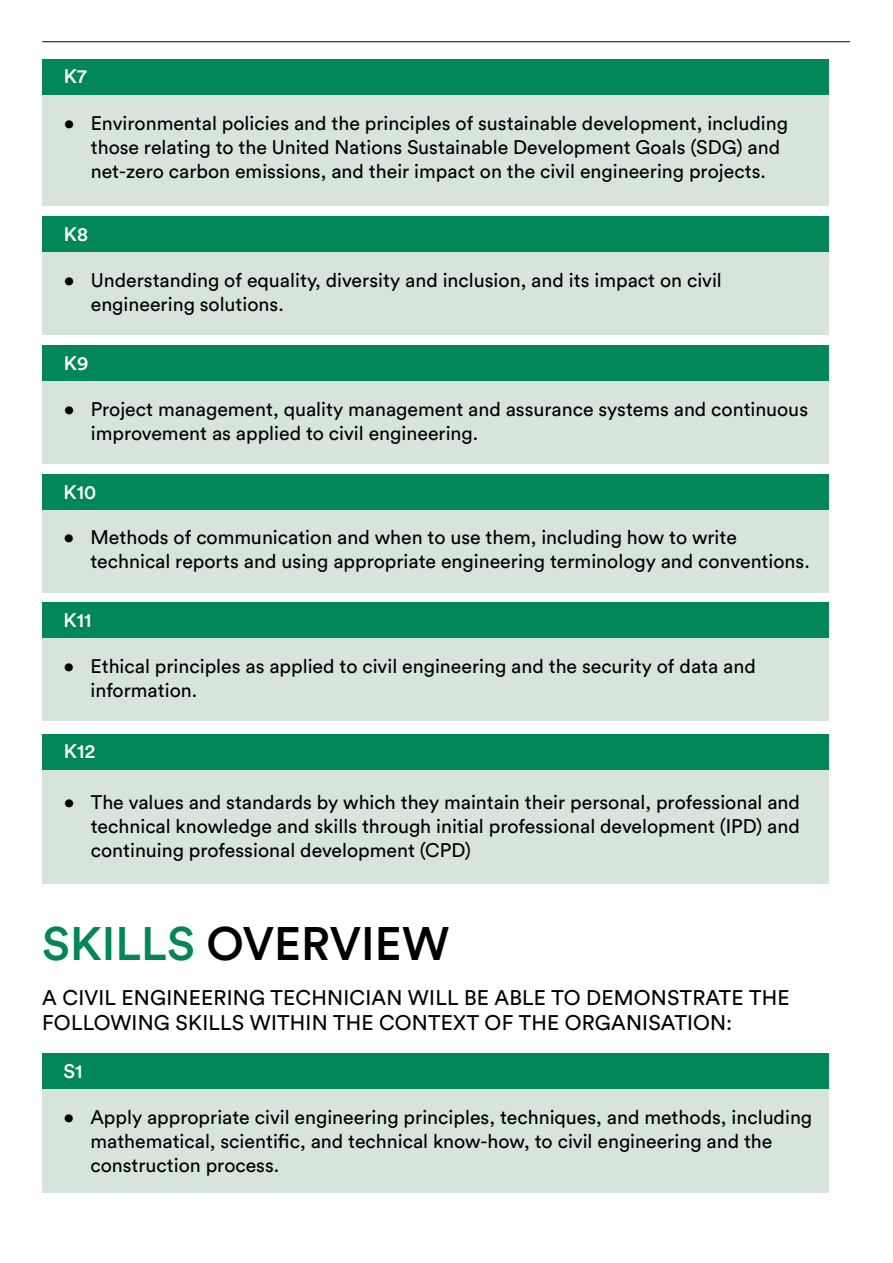
<style>
.page{position:relative;width:893px;height:1263px;background:#fff}
.page>*{position:absolute;margin:0;border:0;box-sizing:border-box;transform-origin:0 0}
.t1{font:500 46.5px "Circular Std";color:#000}
.t2{font:21px/25.2px "Circular Std";letter-spacing:.01em;color:#000}
.t3{font:19.5px/24px "Circular Std";color:#000}
.t4{font:500 19.5px "Circular Std";color:#fff}
.s1{color:#008659}
</style>
<div class="page">
<hr style="left:42px;top:41px;width:808px;height:1px;background:#000">
<div style="left:43px;top:59px;width:786px;height:36px;background:#008659"></div>
<div style="left:43px;top:95px;width:786px;height:111px;background:#d6e4dc"></div>
<div style="left:42px;top:1053px;width:787px;height:37px;background:#008659"></div>
<div style="left:42px;top:1090px;width:787px;height:103px;background:#d6e4dc"></div>
<div style="left:43px;top:216px;width:786px;height:36px;background:#008659"></div>
<div style="left:43px;top:252px;width:786px;height:82px;background:#d6e4dc"></div>
<div style="left:43px;top:345px;width:786px;height:37px;background:#008659"></div>
<div style="left:43px;top:382px;width:786px;height:82px;background:#d6e4dc"></div>
<div style="left:42px;top:474px;width:787px;height:37px;background:#008659"></div>
<div style="left:42px;top:511px;width:787px;height:82px;background:#d6e4dc"></div>
<div style="left:42px;top:602px;width:787px;height:37px;background:#008659"></div>
<div style="left:42px;top:639px;width:787px;height:82px;background:#d6e4dc"></div>
<div style="left:43px;top:734px;width:786px;height:36px;background:#008659"></div>
<div style="left:43px;top:770px;width:786px;height:113px;background:#d6e4dc"></div>
<p class="t4" style="left:64px;top:64px;width:24px">K7</p>
<p class="t3" style="left:91px;top:110px;width:699px;text-indent:-27px">• Environmental policies and the principles of sustainable development, including those relating to the United Nations Sustainable Development Goals (SDG) and net-zero carbon emissions, and their impact on the civil engineering projects.</p>
<p class="t4" style="left:64px;top:221px;width:26px">K8</p>
<p class="t3" style="left:91px;top:268px;width:633px;text-indent:-27px">• Understanding of equality, diversity and inclusion, and its impact on civil engineering solutions.</p>
<p class="t4" style="left:64px;top:351px;width:26px">K9</p>
<p class="t3" style="left:91px;top:397px;width:719px;text-indent:-27px">• Project management, quality management and assurance systems and continuous improvement as applied to civil engineering.</p>
<p class="t4" style="left:63px;top:480px;width:34px">K10</p>
<p class="t3" style="left:90px;top:525px;width:721px;text-indent:-27px">• Methods of communication and when to use them, including how to write technical reports and using appropriate engineering terminology and conventions.</p>
<p class="t4" style="left:63px;top:608px;width:30px">K11</p>
<p class="t3" style="left:90px;top:654px;width:667px;text-indent:-27px">• Ethical principles as applied to civil engineering and the security of data and information.</p>
<p class="t4" style="left:64px;top:739px;width:33px">K12</p>
<p class="t3" style="left:91px;top:790px;width:711px;text-align:justify;text-indent:-27px">• The values and standards by which they maintain their personal, professional and technical knowledge and skills through initial professional development (IPD) and continuing professional development (CPD)</p>
<h1 class="t1" style="left:42px;top:914px;width:409px"><span class="s1">SKILLS</span> OVERVIEW</h1>
<p class="t2" style="left:42px;top:985px;width:749px">A CIVIL ENGINEERING TECHNICIAN WILL BE ABLE TO DEMONSTRATE THE<br>FOLLOWING SKILLS WITHIN THE CONTEXT OF THE ORGANISATION:</p>
<p class="t4" style="left:63px;top:1059px;width:21px">S1</p>
<p class="t3" style="left:90px;top:1105px;width:723px;text-indent:-27px">• Apply appropriate civil engineering principles, techniques, and methods, including mathematical, scientific, and technical know-how, to civil engineering and the construction process.</p>
</div>
